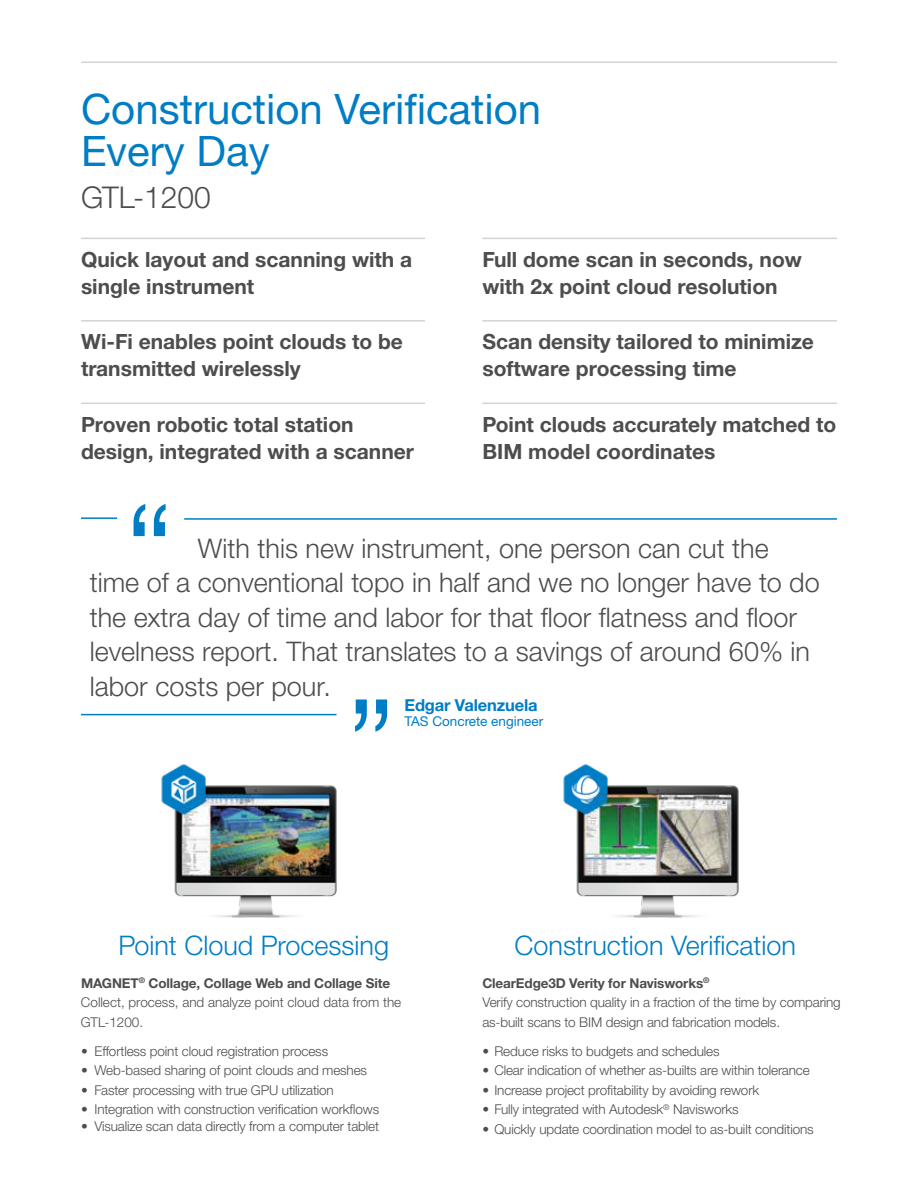
<style>
.page{position:relative;width:918px;height:1188px;background:#fff}
.page>*{position:absolute;margin:0;border:0;box-sizing:border-box;transform-origin:0 0}
.t1{font:300 132px "Helvetica Neue LTW1 G";color:#007dc5}
.t2{font:42px/42px "Helvetica Neue LTW1 G";color:#007dc5}
.t3{font:300 30px "Helvetica Neue LTW1 G";color:#4d4d4f}
.t4{font:300 27px/34.5px "Helvetica Neue LTW1 G";color:#4d4d4f}
.t5{font:300 27px "Helvetica Neue LTW1 G";color:#007dc5}
.t6{font:700 21px/27px "Helvetica Neue LTW1 G";color:#4d4d4f}
.t7{font:700 16.5px "Helvetica Neue LTW1 G";letter-spacing:-.01em;color:#007dc5}
.t8{font:300 13.5px/19.5px "Helvetica Neue LTW1 G";letter-spacing:-.01em;color:#4d4d4f}
.t9{font:13.5px "Helvetica Neue LTW1 G";color:#007dc5}
.s1{font-weight:700}
</style>
<div class="page">
<hr style="left:81px;top:62px;width:756px;height:1px;background:#d1d3d4">
<img style="left:161px;top:764px;width:176px;height:154px">
<img style="left:182px;top:795px;width:147px;height:80px">
<img style="left:563px;top:764px;width:176px;height:154px">
<img style="left:584px;top:795px;width:147px;height:80px">
<hr style="left:81px;top:238px;width:344px;height:1px;background:#d1d3d4">
<hr style="left:81px;top:320px;width:344px;height:2px;background:#d1d3d4">
<hr style="left:81px;top:403px;width:344px;height:1px;background:#d1d3d4">
<hr style="left:81px;top:517px;width:36px;height:2px;background:#007dc5">
<hr style="left:184px;top:518px;width:653px;height:2px;background:#007dc5">
<hr style="left:81px;top:714px;width:256px;height:1px;background:#007dc5">
<hr style="left:482px;top:320px;width:355px;height:2px;background:#d1d3d4">
<hr style="left:482px;top:403px;width:355px;height:1px;background:#d1d3d4">
<hr style="left:482px;top:238px;width:355px;height:1px;background:#d1d3d4">
<h2 class="t2" style="left:81px;top:87px;width:462px">Construction Verification<br>Every Day</h2>
<h3 class="t3" style="left:81px;top:179px;width:131px">GTL-1200</h3>
<h3 class="t6" style="left:81px;top:246px;width:333px">Quick layout and scanning with a single instrument</h3>
<h3 class="t6" style="left:81px;top:328px;width:324px">Wi-Fi enables point clouds to be transmitted wirelessly</h3>
<h3 class="t6" style="left:81px;top:411px;width:335px">Proven robotic total station design, integrated with a scanner</h3>
<h1 class="t1" style="left:125px;top:471px;width:50px">“</h1>
<h3 class="t6" style="left:482px;top:246px;width:321px">Full dome scan in seconds, now with 2x point cloud resolution</h3>
<h3 class="t6" style="left:482px;top:328px;width:333px">Scan density tailored to minimize software processing time</h3>
<h3 class="t6" style="left:482px;top:411px;width:355px">Point clouds accurately matched to<br>BIM model coordinates</h3>
<p class="t4" style="left:90px;top:531px;width:731px;text-indent:108px">With this new instrument, one person can cut the time of a conventional topo in half and we no longer have to do the extra day of time and labor for that floor flatness and floor levelness report. That translates to a savings of around 60% in labor costs per pour.</p>
<p class="t7" style="left:405px;top:695px;width:135px">Edgar Valenzuela</p>
<p class="t9" style="left:405px;top:713px;width:140px">TAS Concrete engineer</p>
<h1 class="t1" style="left:347px;top:666px;width:50px">”</h1>
<h3 class="t5" style="left:119px;top:929px;width:272px">Point Cloud Processing</h3>
<h3 class="t5" style="left:514px;top:929px;width:283px">Construction Verification</h3>
<p class="t8" style="left:81px;top:973px;width:322px"><span class="s1">MAGNET</span><sup>®</sup> <span class="s1">Collage, Collage Web and Collage Site<br></span>Collect, process, and analyze point cloud data from the<br>GTL-1200.</p>
<p class="t8" style="left:81px;top:1041px;width:249px">• Effortless point cloud registration process</p>
<p class="t8" style="left:81px;top:1060px;width:288px">• Web-based sharing of point clouds and meshes</p>
<p class="t8" style="left:81px;top:1080px;width:254px">• Faster processing with true GPU utilization</p>
<p class="t8" style="left:81px;top:1099px;width:300px">• Integration with construction verification workflows</p>
<p class="t8" style="left:81px;top:1116px;width:300px">• Visualize scan data directly from a computer tablet</p>
<p class="t8" style="left:482px;top:973px;width:360px"><span class="s1">ClearEdge3D Verity for Navisworks</span><sup>®<br></sup>Verify construction quality in a fraction of the time by comparing as-built scans to BIM design and fabrication models.</p>
<p class="t8" style="left:482px;top:1041px;width:239px">• Reduce risks to budgets and schedules</p>
<p class="t8" style="left:482px;top:1060px;width:329px">• Clear indication of whether as-builts are within tolerance</p>
<p class="t8" style="left:482px;top:1080px;width:278px">• Increase project profitability by avoiding rework</p>
<p class="t8" style="left:482px;top:1099px;width:258px">• Fully integrated with Autodesk<sup>®</sup> Navisworks</p>
<p class="t8" style="left:482px;top:1119px;width:333px">• Quickly update coordination model to as-built conditions</p>
</div>
